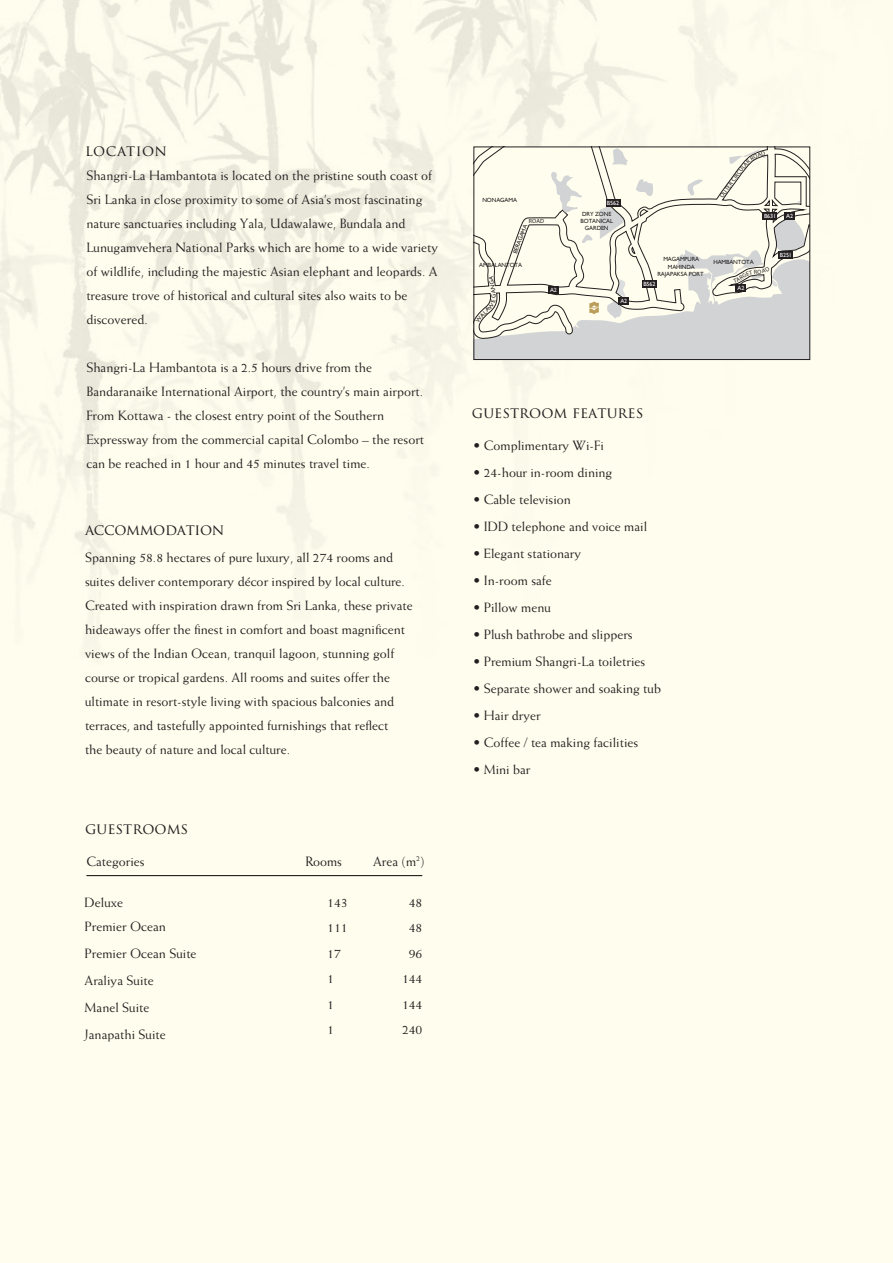
<style>
.page{position:relative;width:893px;height:1263px;background:#fff}
.page>*{position:absolute;margin:0;border:0;box-sizing:border-box;transform-origin:0 0}
.t1{font:15px "Trajan Pro 3";color:#231f20}
.t2{font:15px "Trajan Pro 3";letter-spacing:-.025em;color:#231f20}
.t3{font:15px "Trajan Pro 3";letter-spacing:.025em;color:#231f20}
.t4{font:13.5px/24px "Weiss Std";color:#231f20}
.t5{font:6px/7.2px "Gill Sans";letter-spacing:-.02em;color:#231f20;text-align:center}
.t6{font:6px "Gill Sans";letter-spacing:-.02em;color:#fff}
.t7{font:6px "Myriad Pro";color:#231f20}
</style>
<div class="page">
<img style="left:0;top:0;width:893px;height:1263px">
<hr style="left:86px;top:875px;width:336px;height:1px;background:#231f20">
<svg style="left:474px;top:148px;width:336px;height:212px;background:#e4e3d9"></svg>
<p class="t3" style="left:85px;top:141px;width:83px">LOCATION</p>
<p class="t4" style="left:86px;top:163px;width:353px">Shangri-La Hambantota is located on the pristine south coast of Sri Lanka in close proximity to some of Asia’s most fascinating nature sanctuaries including Yala, Udawalawe, Bundala and Lunugamvehera National Parks which are home to a wide variety of wildlife, including the majestic Asian elephant and leopards. A treasure trove of historical and cultural sites also waits to be discovered.</p>
<p class="t4" style="left:86px;top:355px;width:339px">Shangri-La Hambantota is a 2.5 hours drive from the Bandaranaike International Airport, the country’s main airport.<br>From Kottawa - the closest entry point of the Southern Expressway from the commercial capital Colombo – the resort can be reached in 1 hour and 45 minutes travel time.</p>
<p class="t2" style="left:85px;top:519px;width:141px">ACCOMMODATION</p>
<p class="t4" style="left:85px;top:545px;width:329px">Spanning 58.8 hectares of pure luxury, all 274 rooms and suites deliver contemporary décor inspired by local culture.<br>Created with inspiration drawn from Sri Lanka, these private hideaways offer the finest in comfort and boast magnificent views of the Indian Ocean, tranquil lagoon, stunning golf course or tropical gardens. All rooms and suites offer the ultimate in resort-style living with spacious balconies and terraces, and tastefully appointed furnishings that reflect<br>the beauty of nature and local culture.</p>
<p class="t1" style="left:85px;top:819px;width:105px">GUESTROOMS</p>
<p class="t4" style="left:86px;top:849px;width:60px">Categories</p>
<p class="t4" style="left:305px;top:849px;width:38px">Rooms</p>
<p class="t4" style="left:373px;top:849px;width:53px">Area (m<sup>2</sup>)</p>
<p class="t4" style="left:85px;top:890px;width:83px">Deluxe<br>Premier Ocean</p>
<p class="t4" style="left:85px;top:939px;width:113px;line-height:27px">Premier Ocean Suite<br>Araliya Suite<br>Manel Suite<br>Janapathi Suite</p>
<p class="t4" style="left:327px;top:890px;width:22px">143</p>
<p class="t4" style="left:409px;top:890px;width:15px">48</p>
<p class="t4" style="left:327px;top:915px;width:22px">111</p>
<p class="t4" style="left:409px;top:915px;width:15px">48</p>
<p class="t4" style="left:327px;top:941px;width:15px">17</p>
<p class="t4" style="left:409px;top:941px;width:15px">96</p>
<p class="t4" style="left:327px;top:966px;width:8px">1</p>
<p class="t4" style="left:402px;top:966px;width:22px">144</p>
<p class="t4" style="left:327px;top:992px;width:8px">1</p>
<p class="t4" style="left:402px;top:992px;width:22px">144</p>
<p class="t4" style="left:327px;top:1017px;width:8px">1</p>
<p class="t4" style="left:402px;top:1017px;width:22px">240</p>
<p class="t5" style="left:482px;top:196px;width:36px">NONAGAMA</p>
<p class="t6" style="left:607px;top:200px;width:14px">B562</p>
<p class="t5" style="left:581px;top:210px;width:34px">DRY ZONE<br>BOTANICAL<br>GARDEN</p>
<p class="t7" style="left:529px;top:218px;width:17px">ROAD</p>
<p class="t5" style="left:512px;top:252px;width:32px;rotate:-70deg">BERAGAMA</p>
<p class="t5" style="left:479px;top:262px;width:44px">AMBALANTOTA</p>
<p class="t5" style="left:657px;top:256px;width:48px">MAGAMPURA<br>MAHINDA<br>RAJAPAKSA PORT</p>
<p class="t5" style="left:488px;top:280px;width:6px;rotate:-90deg">A</p>
<p class="t6" style="left:550px;top:286px;width:8px">A2</p>
<p class="t6" style="left:620px;top:298px;width:8px">A2</p>
<p class="t6" style="left:643px;top:281px;width:14px">B562</p>
<p class="t5" style="left:713px;top:258px;width:42px">HAMBANTOTA</p>
<p class="t6" style="left:737px;top:285px;width:8px">A2</p>
<p class="t6" style="left:764px;top:213px;width:14px">B631</p>
<p class="t6" style="left:786px;top:212px;width:8px">A2</p>
<p class="t6" style="left:780px;top:251px;width:14px">B251</p>
<p class="t1" style="left:472px;top:402px;width:173px">GUESTROOM FEATURES</p>
<p class="t4" style="left:474px;top:434px;width:132px">• Complimentary Wi-Fi</p>
<p class="t4" style="left:474px;top:461px;width:140px">• 24-hour in-room dining</p>
<p class="t4" style="left:474px;top:488px;width:99px">• Cable television</p>
<p class="t4" style="left:474px;top:515px;width:175px">• IDD telephone and voice mail</p>
<p class="t4" style="left:474px;top:542px;width:109px">• Elegant stationary</p>
<p class="t4" style="left:474px;top:569px;width:80px">• In-room safe</p>
<p class="t4" style="left:474px;top:596px;width:79px">• Pillow menu</p>
<p class="t4" style="left:474px;top:623px;width:161px">• Plush bathrobe and slippers</p>
<p class="t4" style="left:474px;top:650px;width:173px">• Premium Shangri-La toiletries</p>
<p class="t4" style="left:474px;top:677px;width:189px">• Separate shower and soaking tub</p>
<p class="t4" style="left:474px;top:704px;width:68px">• Hair dryer</p>
<p class="t4" style="left:474px;top:731px;width:166px">• Coffee / tea making facilities</p>
<p class="t4" style="left:474px;top:758px;width:58px">• Mini bar</p>
</div>
